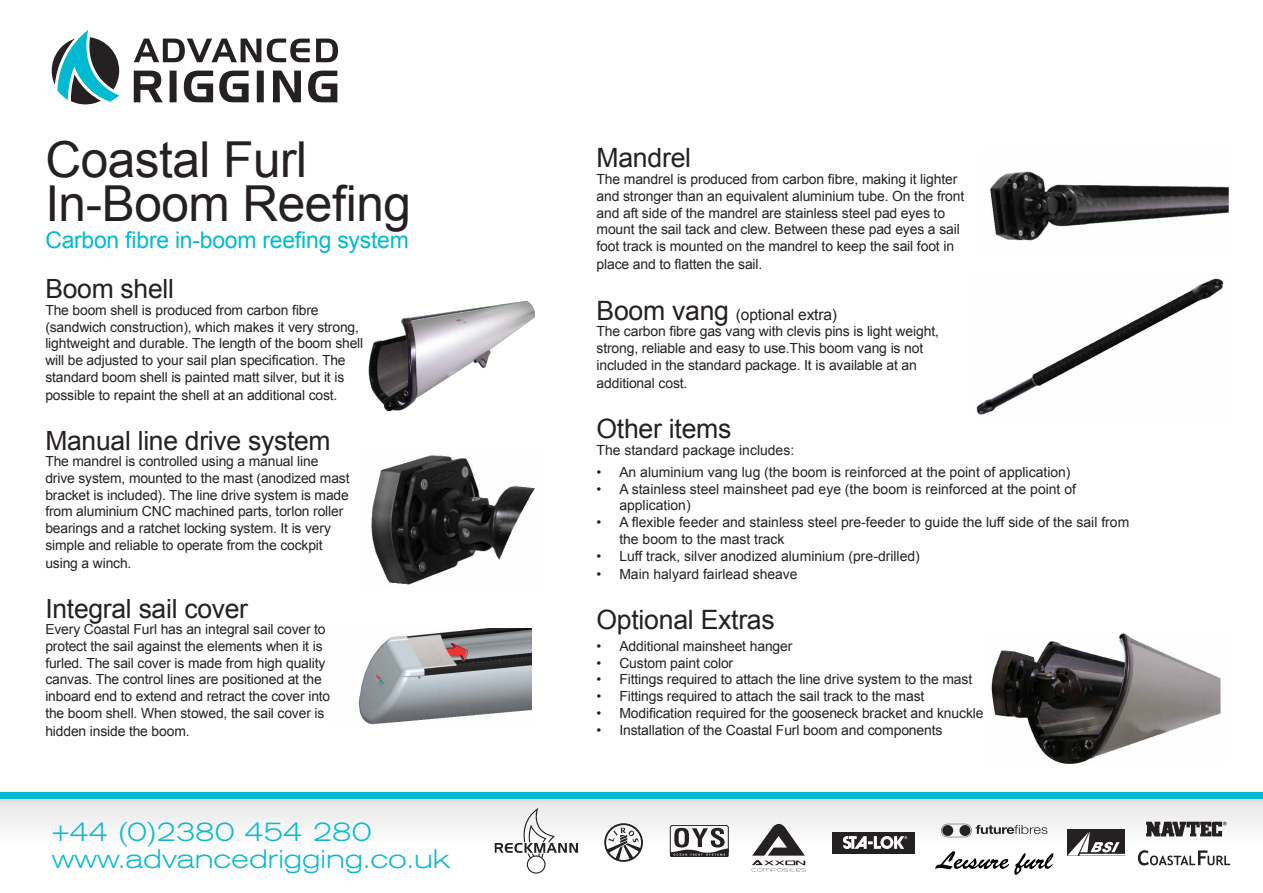
<style>
.page{position:relative;width:1263px;height:893px;background:#fff}
.page>*{position:absolute;margin:0;border:0;box-sizing:border-box;transform-origin:0 0}
.t1{font:49.65px/43.5px "Arial";letter-spacing:-.01em;color:#252021}
.t2{font:26.7px "Arial";letter-spacing:-.01em;color:#252021}
.t3{font:26.55px "Arial";letter-spacing:-.01em;color:#252021}
.t4{font:300 expanded 26.55px/26.5px "Akzidenz Grotesk BE";color:#0fb9d1}
.t5{font:22.95px "Arial";letter-spacing:-.01em;color:#00bad1}
.t6{font:15.45px "Arial";letter-spacing:-.01em;color:#252021}
.t7{font:13.95px/16.8px "Arial";letter-spacing:-.01em;color:#252021}
.t8{font:13.8px/16.6px "Arial";letter-spacing:-.01em;color:#252021}
.s1{font-size:26.7px}
</style>
<div class="page">
<div style="left:0;top:792px;width:1263px;height:7px;background:#00bad1"></div>
<img style="left:991px;top:634px;width:230px;height:129px">
<img style="left:990px;top:171px;width:239px;height:70px">
<img style="left:368px;top:300px;width:167px;height:111px">
<img style="left:371px;top:455px;width:164px;height:130px">
<img style="left:358px;top:629px;width:174px;height:96px">
<img style="left:976px;top:278px;width:248px;height:137px">
<svg style="left:52px;top:30px;width:67px;height:74px"></svg>
<svg style="left:134px;top:39px;width:204px;height:23px"></svg>
<svg style="left:134px;top:71px;width:203px;height:31px"></svg>
<svg style="left:1146px;top:822px;width:80px;height:14px"></svg>
<svg style="left:670px;top:825px;width:59px;height:32px"></svg>
<svg style="left:941px;top:824px;width:106px;height:13px"></svg>
<svg style="left:935px;top:851px;width:118px;height:24px"></svg>
<div style="left:527px;top:855px;width:18px;height:19px;border:1px solid #241f21;border-radius:50%"></div>
<svg style="left:494px;top:808px;width:84px;height:51px"></svg>
<svg style="left:604px;top:823px;width:39px;height:39px"></svg>
<div style="left:832px;top:832px;width:83px;height:21px;background:#252021"></div>
<svg style="left:843px;top:836px;width:64px;height:13px"></svg>
<div style="left:1067px;top:829px;width:58px;height:27px;background:#252021"></div>
<svg style="left:1067px;top:832px;width:58px;height:24px"></svg>
<svg style="left:1138px;top:850px;width:92px;height:15px"></svg>
<svg style="left:751px;top:824px;width:55px;height:47px"></svg>
<h1 class="t1" style="left:45px;top:139px;width:367px">Coastal Furl<br>In-Boom Reefing</h1>
<h3 class="t5" style="left:45px;top:225px;width:365px">Carbon fibre in-boom reefing system</h3>
<h3 class="t3" style="left:45px;top:272px;width:130px">Boom shell</h3>
<p class="t8" style="left:45px;top:302px;width:319px">The boom shell is produced from carbon fibre (sandwich construction), which makes it very strong, lightweight and durable. The length of the boom shell will be adjusted to your sail plan specification. The standard boom shell is painted matt silver, but it is</p>
<p class="t8" style="left:45px;top:387px;width:294px">possible to repaint the shell at an additional cost.</p>
<h3 class="t3" style="left:45px;top:423px;width:287px">Manual line drive system</h3>
<p class="t8" style="left:45px;top:453px;width:306px">The mandrel is controlled using a manual line drive system, mounted to the mast (anodized mast bracket is included). The line drive system is made from aluminium CNC machined parts, torlon roller bearings and a ratchet locking system. It is very simple and reliable to operate from the cockpit</p>
<p class="t8" style="left:45px;top:555px;width:88px">using a winch.</p>
<h3 class="t3" style="left:45px;top:591px;width:204px">Integral sail cover</h3>
<p class="t8" style="left:45px;top:621px;width:286px">Every Coastal Furl has an integral sail cover to protect the sail against the elements when it is furled. The sail cover is made from high quality canvas. The control lines are positioned at the inboard end to extend and retract the cover into the boom shell. When stowed, the sail cover is</p>
<p class="t8" style="left:45px;top:723px;width:146px">hidden inside the boom.</p>
<h3 class="t4" style="left:52px;top:819px;width:400px">+44 (0)2380 454 280 www.advancedrigging.co.uk</h3>
<h2 class="t2" style="left:596px;top:141px;width:96px">Mandrel</h2>
<p class="t7" style="left:596px;top:171px;width:369px">The mandrel is produced from carbon fibre, making it lighter and stronger than an equivalent aluminium tube. On the front and aft side of the mandrel are stainless steel pad eyes to mount the sail tack and clew. Between these pad eyes a sail foot track is mounted on the mandrel to keep the sail foot in</p>
<p class="t7" style="left:596px;top:256px;width:167px">place and to flatten the sail.</p>
<p class="t6" style="left:596px;top:304px;width:242px"><span class="s1">Boom vang</span> (optional extra)</p>
<p class="t7" style="left:596px;top:323px;width:344px">The carbon fibre gas vang with clevis pins is light weight, strong, reliable and easy to use.This boom vang is not included in the standard package. It is available at an</p>
<p class="t7" style="left:596px;top:375px;width:92px">additional cost.</p>
<h2 class="t2" style="left:596px;top:411px;width:136px">Other items</h2>
<p class="t7" style="left:596px;top:442px;width:199px">The standard package includes:</p>
<p class="t7" style="left:596px;top:464px;width:476px">• An aluminium vang lug (the boom is reinforced at the point of application)</p>
<p class="t7" style="left:619px;top:480px;width:458px;text-indent:-23px">• A stainless steel mainsheet pad eye (the boom is reinforced at the point of application)</p>
<p class="t7" style="left:619px;top:514px;width:511px;text-indent:-23px">• A flexible feeder and stainless steel pre-feeder to guide the luff side of the sail from the boom to the mast track</p>
<p class="t7" style="left:596px;top:547px;width:325px">• Luff track, silver anodized aluminium (pre-drilled)</p>
<p class="t7" style="left:596px;top:566px;width:203px">• Main halyard fairlead sheave</p>
<h2 class="t2" style="left:596px;top:602px;width:180px">Optional Extras</h2>
<p class="t7" style="left:596px;top:638px;width:197px">• Additional mainsheet hanger</p>
<p class="t7" style="left:596px;top:654px;width:138px">• Custom paint color</p>
<p class="t7" style="left:596px;top:671px;width:377px">• Fittings required to attach the line drive system to the mast</p>
<p class="t7" style="left:596px;top:688px;width:329px">• Fittings required to attach the sail track to the mast</p>
<p class="t7" style="left:596px;top:705px;width:388px">• Modification required for the gooseneck bracket and knuckle</p>
<p class="t7" style="left:596px;top:721px;width:347px">• Installation of the Coastal Furl boom and components</p>
</div>
